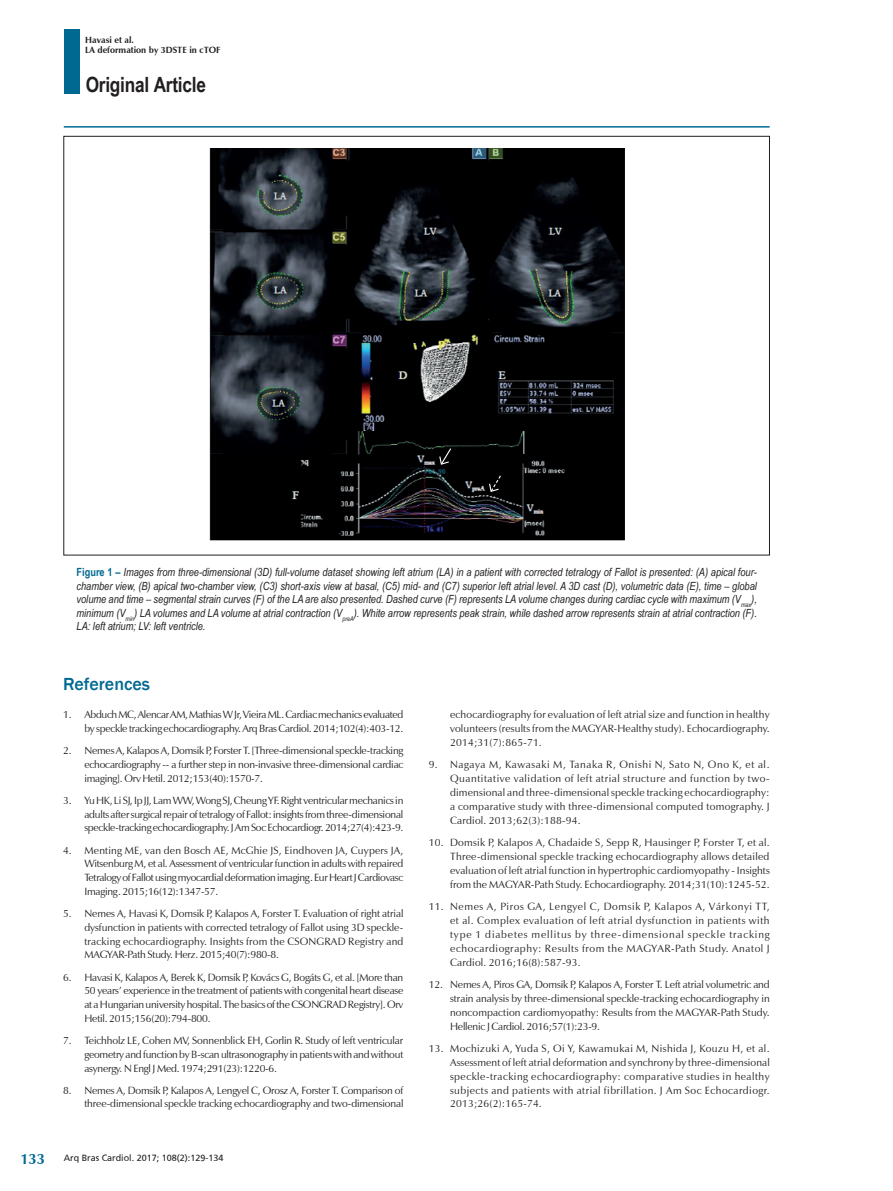
<style>
.page{position:relative;width:893px;height:1191px;background:#fff}
.page>*{position:absolute;margin:0;border:0;box-sizing:border-box;transform-origin:0 0}
.t1{font:700 21px "Arial Narrow";letter-spacing:-.01em;color:#231f20}
._02_-_TITULO_-_MATER{font:500 18px "Franklin Gothic";color:#006991}
.t2{font:700 15px "Zapf Humanist 601 BT";color:#006991}
._05_LEGENDA_TABELA{font:italic 11.25px/13.5px "Arial Narrow";color:#231f20;text-align:justify}
._05_-_REFERENCIAS{font:10.5px/14px "Zapf Humanist 601 BT";letter-spacing:-.015em;color:#231f20;text-align:justify}
.t3{font:700 9px/10.8px "Zapf Humanist 601 BT";color:#231f20}
.t4{font:9px "Frutiger";color:#231f20}
.s1{font-weight:700;font-style:normal;color:#006991}
</style>
<div class="page">
<hr style="left:64px;top:126px;width:706px;height:2px;background:#006991">
<div style="left:64px;top:29px;width:16px;height:65px;background:#006991"></div>
<img style="left:209px;top:148px;width:415px;height:392px">
<svg style="left:488px;top:474px;width:14px;height:19px"></svg>
<svg style="left:438px;top:447px;width:14px;height:18px"></svg>
<p class="t3" style="left:85px;top:34px;width:137px">Havasi et al.<br>LA deformation by 3DSTE in cTOF</p>
<h1 class="t1" style="left:86px;top:68px;width:122px">Original Article</h1>
<h3 class="t2" style="left:20px;top:1149px;width:26px">133</h3>
<p class="_05_LEGENDA_TABELA" style="left:77px;top:565px;width:682px"><span class="s1">Figure 1 –</span> Images from three-dimensional (3D) full-volume dataset showing left atrium (LA) in a patient with corrected tetralogy of Fallot is presented: (A) apical four&shy;chamber view, (B) apical two-chamber view, (C3) short-axis view at basal, (C5) mid- and (C7) superior left atrial level. A 3D cast (D), volumetric data (E), time – global volume and time – segmental strain curves (F) of the LA are also presented. Dashed curve (F) represents LA volume changes during cardiac cycle with maximum (V<sub>max</sub>), minimum (V<sub>min</sub>) LA volumes and LA volume at atrial contraction (V<sub>preA</sub>). White arrow represents peak strain, while dashed arrow represents strain at atrial contraction (F).<br>LA: left atrium; LV: left ventricle.</p>
<p class="_02_-_TITULO_-_MATER" style="left:63px;top:673px;width:88px">References</p>
<p class="_05_-_REFERENCIAS" style="left:63px;top:707px;width:342px;text-align:right">1. Abduch MC, Alencar AM, Mathias W Jr, Vieira ML. Cardiac mechanics evaluated by speckle tracking echocardiography. Arq Bras Cardiol. 2014;102(4):403-12.</p>
<p class="_05_-_REFERENCIAS" style="left:84px;top:743px;width:321px;text-indent:-21px">2. Nemes A, Kalapos A, Domsik P, Forster T. [Three-dimensional speckle-tracking echocardiography -- a further step in non-invasive three-dimensional cardiac imaging]. Orv Hetil. 2012;153(40):1570-7.</p>
<p class="_05_-_REFERENCIAS" style="left:84px;top:793px;width:321px;text-indent:-21px">3. Yu HK, Li SJ, Ip JJ, Lam WW, Wong SJ, Cheung YF. Right ventricular mechanics in adults after surgical repair of tetralogy of Fallot: insights from three-dimensional speckle-tracking echocardiography. J Am Soc Echocardiogr. 2014;27(4):423-9.</p>
<p class="_05_-_REFERENCIAS" style="left:84px;top:843px;width:320px;text-indent:-21px">4. Menting ME, van den Bosch AE, McGhie JS, Eindhoven JA, Cuypers JA, Witsenburg M, et al. Assessment of ventricular function in adults with repaired Tetralogy of Fallot using myocardial deformation imaging. Eur Heart J Cardiovasc Imaging. 2015;16(12):1347-57.</p>
<p class="_05_-_REFERENCIAS" style="left:84px;top:906px;width:321px;text-indent:-21px">5. Nemes A, Havasi K, Domsik P, Kalapos A, Forster T. Evaluation of right atrial dysfunction in patients with corrected tetralogy of Fallot using 3D speckle&shy;tracking echocardiography. Insights from the CSONGRAD Registry and MAGYAR-Path Study. Herz. 2015;40(7):980-8.</p>
<p class="_05_-_REFERENCIAS" style="left:84px;top:970px;width:320px;text-indent:-21px">6. Havasi K, Kalapos A, Berek K, Domsik P, Kovács G, Bogáts G, et al. [More than 50 years’ experience in the treatment of patients with congenital heart disease at a Hungarian university hospital. The basics of the CSONGRAD Registry]. Orv Hetil. 2015;156(20):794-800.</p>
<p class="_05_-_REFERENCIAS" style="left:84px;top:1033px;width:320px;text-indent:-21px">7. Teichholz LE, Cohen MV, Sonnenblick EH, Gorlin R. Study of left ventricular geometry and function by B-scan ultrasonography in patients with and without asynergy. N Engl J Med. 1974;291(23):1220-6.</p>
<p class="_05_-_REFERENCIAS" style="left:63px;top:1083px;width:342px;text-align:right">8. Nemes A, Domsik P, Kalapos A, Lengyel C, Orosz A, Forster T. Comparison of three-dimensional speckle tracking echocardiography and two-dimensional</p>
<p class="t4" style="left:64px;top:1153px;width:161px">Arq Bras Cardiol. 2017; 108(2):129-134</p>
<p class="_05_-_REFERENCIAS" style="left:450px;top:707px;width:321px">echocardiography for evaluation of left atrial size and function in healthy volunteers (results from the MAGYAR-Healthy study). Echocardiography.<br>2014;31(7):865-71.</p>
<p class="_05_-_REFERENCIAS" style="left:450px;top:757px;width:321px;text-indent:-21px">9. Nagaya M, Kawasaki M, Tanaka R, Onishi N, Sato N, Ono K, et al.<br>Quantitative validation of left atrial structure and function by two&shy;dimensional and three-dimensional speckle tracking echocardiography: a comparative study with three-dimensional computed tomography. J Cardiol. 2013;62(3):188-94.</p>
<p class="_05_-_REFERENCIAS" style="left:450px;top:835px;width:321px;text-indent:-21px">10. Domsik P, Kalapos A, Chadaide S, Sepp R, Hausinger P, Forster T, et al.<br>Three-dimensional speckle tracking echocardiography allows detailed evaluation of left atrial function in hypertrophic cardiomyopathy - Insights from the MAGYAR-Path Study. Echocardiography. 2014;31(10):1245-52.</p>
<p class="_05_-_REFERENCIAS" style="left:450px;top:899px;width:321px;text-indent:-21px">11. Nemes A, Piros GA, Lengyel C, Domsik P, Kalapos A, Várkonyi TT, et al. Complex evaluation of left atrial dysfunction in patients with type 1 diabetes mellitus by three-dimensional speckle tracking echocardiography: Results from the MAGYAR-Path Study. Anatol J Cardiol. 2016;16(8):587-93.</p>
<p class="_05_-_REFERENCIAS" style="left:450px;top:977px;width:321px;text-indent:-21px">12. Nemes A, Piros GA, Domsik P, Kalapos A, Forster T. Left atrial volumetric and strain analysis by three-dimensional speckle-tracking echocardiography in noncompaction cardiomyopathy: Results from the MAGYAR-Path Study.<br>Hellenic J Cardiol. 2016;57(1):23-9.</p>
<p class="_05_-_REFERENCIAS" style="left:450px;top:1041px;width:321px;text-indent:-21px">13. Mochizuki A, Yuda S, Oi Y, Kawamukai M, Nishida J, Kouzu H, et al.<br>Assessment of left atrial deformation and synchrony by three-dimensional speckle-tracking echocardiography: comparative studies in healthy subjects and patients with atrial fibrillation. J Am Soc Echocardiogr.<br>2013;26(2):165-74.</p>
</div>
